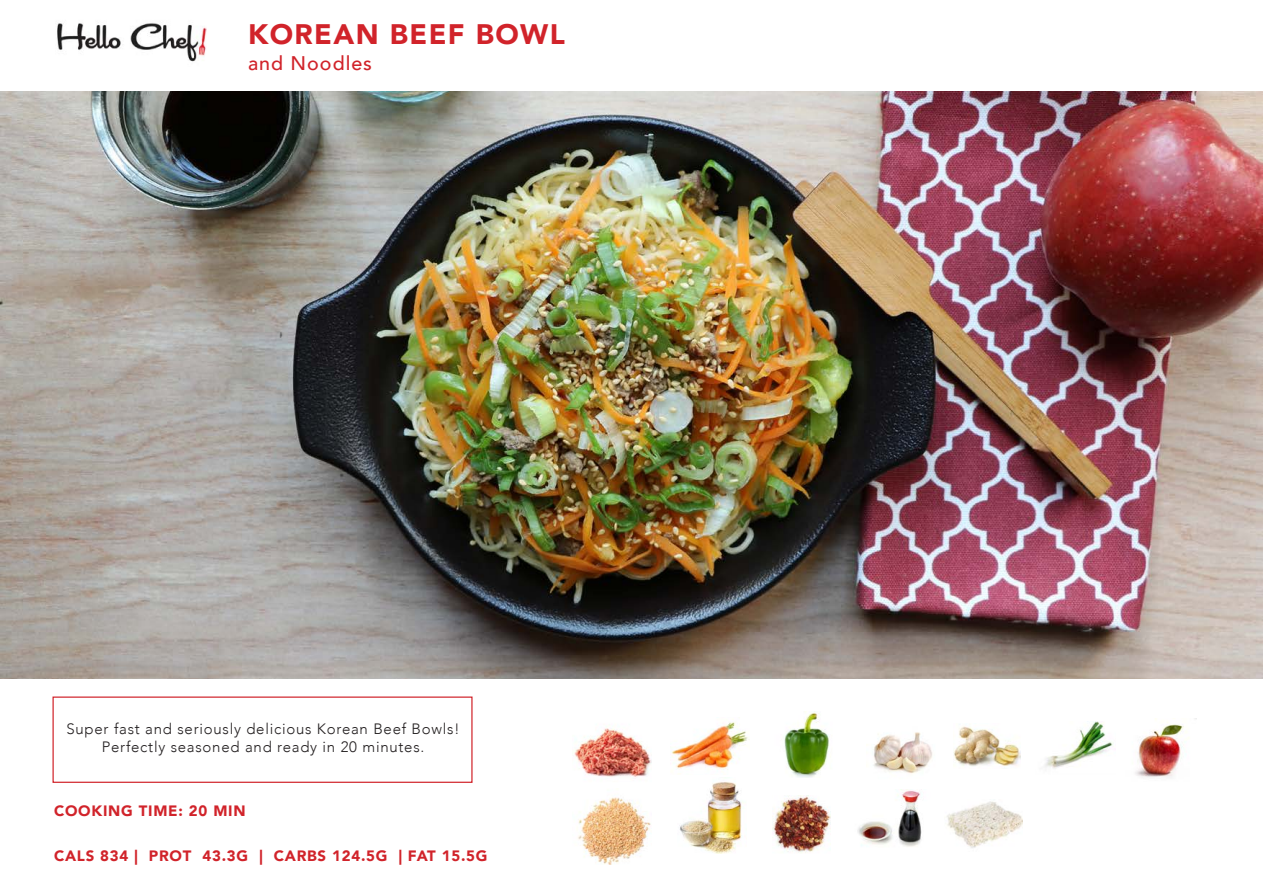
<style>
.page{position:relative;width:1263px;height:893px;background:#fff}
.page>*{position:absolute;margin:0;border:0;box-sizing:border-box;transform-origin:0 0}
.t1{font:900 28.2px "Avenir";letter-spacing:.05em;color:#d1232a}
.t2{font:500 19.65px "Avenir";letter-spacing:.05em;color:#d1232a}
.t3{font:300 15px/18px "Avenir";letter-spacing:.05em;color:#231f20;text-align:center}
.t4{font:900 15px "Avenir";letter-spacing:.05em;color:#d1232a}
</style>
<div class="page">
<img style="left:574px;top:728px;width:78px;height:43px">
<img style="left:670px;top:722px;width:80px;height:48px">
<img style="left:784px;top:712px;width:47px;height:66px">
<img style="left:873px;top:732px;width:60px;height:36px">
<img style="left:953px;top:726px;width:68px;height:40px">
<img style="left:1045px;top:721px;width:68px;height:48px">
<img style="left:1135px;top:718px;width:62px;height:59px">
<svg style="left:585px;top:771px;width:63px;height:6px"></svg>
<img style="left:578px;top:797px;width:73px;height:68px">
<img style="left:679px;top:782px;width:64px;height:72px">
<img style="left:773px;top:796px;width:57px;height:57px">
<img style="left:857px;top:789px;width:65px;height:58px">
<img style="left:947px;top:801px;width:75px;height:47px">
<div style="left:53px;top:696px;width:420px;height:87px;border:1px solid #d1232a"></div>
<img style="left:0;top:92px;width:1263px;height:587px">
<img style="left:57px;top:23px;width:150px;height:39px">
<p class="t1" style="left:248px;top:10px;width:318px">KOREAN BEEF BOWL</p>
<p class="t2" style="left:248px;top:46px;width:126px">and Noodles</p>
<p class="t3" style="left:66px;top:719px;width:395px">Super fast and seriously delicious Korean Beef Bowls!<br>Perfectly seasoned and ready in 20 minutes.</p>
<p class="t4" style="left:54px;top:798px;width:193px">COOKING TIME: 20 MIN</p>
<p class="t4" style="left:54px;top:843px;width:435px">CALS 834 | PROT 43.3G | CARBS 124.5G | FAT 15.5G</p>
</div>
